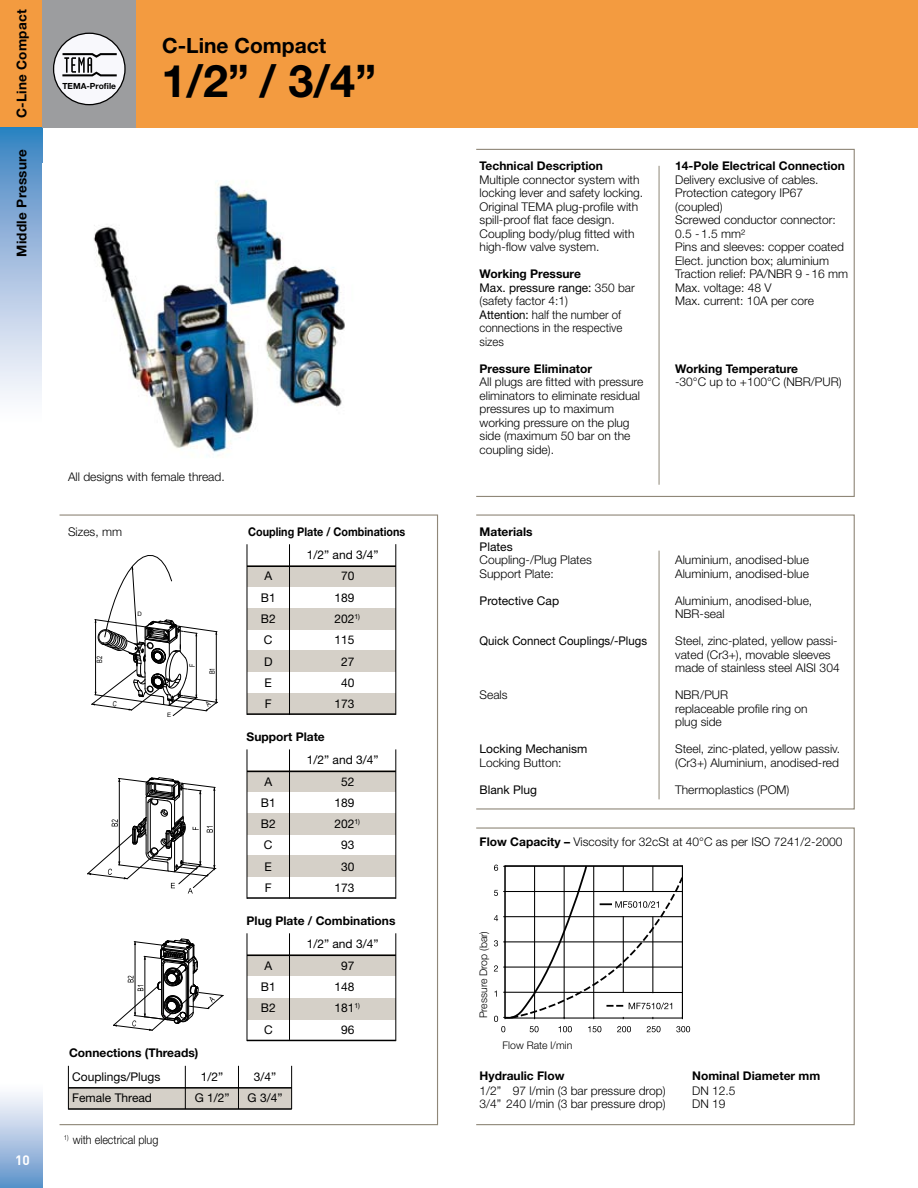
<style>
.page{position:relative;width:918px;height:1188px;background:#fff}
.page>*{position:absolute;margin:0;border:0;box-sizing:border-box;transform-origin:0 0}
.t1{font:700 45px "Helvetica Neue LT Std";color:#000}
.t2{font:700 21px "Helvetica Neue LT Std";color:#000}
.t3{font:700 13.5px "Helvetica Neue LT Std";letter-spacing:.02em;color:#000}
.t4{font:700 13.5px "DIN";color:#fff}
.t5{font:300 12px/13.5px "Helvetica Neue LT Std";color:#000}
.t6{font:12px/21.3px "Helvetica Neue LT Std";color:#000;text-align:center}
.t7{font:700 12px "Helvetica Neue LT Std";color:#000}
.t8{font:12px "Helvetica Neue LT Std";color:#000;scale:.95 1}
.t9{font:700 12px "Helvetica Neue LT Std";color:#000;scale:.9 1}
.t10{font:300 12px "Helvetica Neue LT Std";color:#000;scale:.9 1}
.t11{font:300 10.5px "Helvetica Neue LT Std";color:#000}
.t12{font:700 8.4px "Helvetica Neue LT Std";color:#000}
.t13{font:7.35px "Arial";color:#000;scale:.75 1}
.t14{font:6.15px "Arial";color:#000}
.s1{font-weight:700}
.s2{font-weight:400}
</style>
<div class="page">
<div style="left:0;top:0;width:918px;height:128px;background:#f39b40"></div>
<svg style="left:0;top:128px;width:43px;height:270px;background:#a0bfdf"></svg>
<div style="left:0;top:1082px;width:43px;height:106px;background:linear-gradient(to bottom,#fff,#6194cb)"></div>
<div style="left:247px;top:566px;width:149px;height:21px;background:#d5d0c8"></div>
<div style="left:247px;top:608px;width:149px;height:21px;background:#d5d0c8"></div>
<div style="left:247px;top:651px;width:149px;height:21px;background:#d5d0c8"></div>
<div style="left:247px;top:693px;width:149px;height:21px;background:#d5d0c8"></div>
<div style="left:247px;top:771px;width:149px;height:21px;background:#d5d0c8"></div>
<div style="left:247px;top:813px;width:149px;height:21px;background:#d5d0c8"></div>
<div style="left:247px;top:856px;width:149px;height:21px;background:#d5d0c8"></div>
<div style="left:247px;top:955px;width:149px;height:21px;background:#d5d0c8"></div>
<div style="left:247px;top:998px;width:149px;height:21px;background:#d5d0c8"></div>
<div style="left:68px;top:1087px;width:224px;height:21px;background:#d5d0c8"></div>
<hr style="left:247px;top:566px;width:149px;height:1px;background:#000">
<hr style="left:395px;top:544px;width:1px;height:171px;background:#000">
<hr style="left:247px;top:544px;width:1px;height:171px;background:#000">
<hr style="left:289px;top:544px;width:1px;height:171px;background:#000">
<hr style="left:247px;top:713px;width:149px;height:2px;background:#000">
<hr style="left:247px;top:771px;width:149px;height:1px;background:#000">
<hr style="left:395px;top:749px;width:1px;height:150px;background:#000">
<hr style="left:247px;top:749px;width:1px;height:150px;background:#000">
<hr style="left:289px;top:749px;width:1px;height:150px;background:#000">
<hr style="left:247px;top:897px;width:149px;height:2px;background:#000">
<hr style="left:247px;top:955px;width:149px;height:1px;background:#000">
<hr style="left:395px;top:933px;width:1px;height:108px;background:#000">
<hr style="left:247px;top:933px;width:1px;height:108px;background:#000">
<hr style="left:289px;top:933px;width:1px;height:107px;background:#000">
<hr style="left:247px;top:1040px;width:149px;height:1px;background:#000">
<hr style="left:68px;top:1087px;width:224px;height:2px;background:#000">
<hr style="left:68px;top:1108px;width:224px;height:2px;background:#000">
<hr style="left:68px;top:1066px;width:1px;height:43px;background:#000">
<hr style="left:238px;top:1066px;width:1px;height:43px;background:#000">
<hr style="left:291px;top:1066px;width:1px;height:43px;background:#000">
<hr style="left:185px;top:1066px;width:1px;height:43px;background:#000">
<div style="left:476px;top:149px;width:379px;height:348px;border:1px solid #8f8778"></div>
<div style="left:476px;top:514px;width:379px;height:296px;border:1px solid #8f8778"></div>
<hr style="left:659px;top:166px;width:1px;height:319px;background:#8f8778">
<hr style="left:659px;top:551px;width:1px;height:248px;background:#8f8778">
<div style="left:476px;top:827px;width:379px;height:298px;border:1px solid #8f8778"></div>
<svg style="left:494px;top:865px;width:196px;height:167px"></svg>
<div style="left:43px;top:0;width:93px;height:128px;background:#9c9d9f"></div>
<div style="left:54px;top:33px;width:71px;height:72px;background:#f8f8fc;border-radius:50%"></div>
<div style="left:53px;top:33px;width:73px;height:72px;border:1px solid #000;border-radius:50%"></div>
<svg style="left:62px;top:53px;width:55px;height:24px"></svg>
<svg style="left:113px;top:939px;width:111px;height:92px"></svg>
<svg style="left:87px;top:778px;width:130px;height:116px"></svg>
<img style="left:93px;top:181px;width:252px;height:276px">
<svg style="left:91px;top:555px;width:127px;height:161px"></svg>
<p class="t3" style="left:13px;top:118px;width:110px;rotate:-90deg">C-Line Compact</p>
<p class="t3" style="left:13px;top:257px;width:110px;rotate:-90deg">Middle Pressure</p>
<p class="t12" style="left:63px;top:81px;width:55px">TEMA-Profile</p>
<h2 class="t2" style="left:162px;top:33px;width:166px">C-Line Compact</h2>
<h1 class="t1" style="left:162px;top:53px;width:216px">1/2” / 3/4”</h1>
<p class="t4" style="left:15px;top:1152px;width:16px">10</p>
<p class="t5" style="left:68px;top:470px;width:158px">All designs with female thread.</p>
<p class="t5" style="left:68px;top:525px;width:55px">Sizes, mm</p>
<p class="t13" style="left:95px;top:663px;width:11px;rotate:-90deg">B2</p>
<p class="t14" style="left:138px;top:610px;width:6px">D</p>
<p class="t14" style="left:167px;top:711px;width:6px">E</p>
<p class="t13" style="left:188px;top:667px;width:6px;rotate:-90deg">F</p>
<p class="t13" style="left:208px;top:674px;width:11px;rotate:-90deg">B1</p>
<p class="t7" style="left:69px;top:1046px;width:131px">Connections (Threads)</p>
<p class="t6" style="left:72px;top:1066px;width:90px">Couplings/Plugs</p>
<p class="t6" style="left:195px;top:1066px;width:36px">1/2”<br>G 1/2”</p>
<p class="t6" style="left:72px;top:1087px;width:81px">Female Thread</p>
<p class="t10" style="left:64px;top:1132px;width:107px"><sup>1)</sup> with electrical plug</p>
<p class="t9" style="left:248px;top:524px;width:176px">Coupling Plate / Combinations</p>
<p class="t6" style="left:261px;top:565px;width:16px">A<br>B1<br>B2<br>C<br>D<br>E<br>F</p>
<p class="t6" style="left:307px;top:544px;width:73px">1/2” and 3/4”</p>
<p class="t6" style="left:334px;top:565px;width:27px">70<br>189<br>202<sup>1)<br></sup>115<br>27<br>40<br>173</p>
<p class="t7" style="left:247px;top:729px;width:80px">Support Plate</p>
<p class="t6" style="left:261px;top:771px;width:16px">A<br>B1<br>B2<br>C<br>E<br>F</p>
<p class="t6" style="left:307px;top:749px;width:73px">1/2” and 3/4”</p>
<p class="t6" style="left:334px;top:771px;width:27px">52<br>189<br>202<sup>1)<br></sup>93<br>30<br>173</p>
<p class="t7" style="left:247px;top:913px;width:150px">Plug Plate / Combinations</p>
<p class="t6" style="left:261px;top:954px;width:16px;text-align:left">A<br>B1<br>B2<br>C</p>
<p class="t6" style="left:248px;top:1066px;width:36px">3/4”<br>G 3/4”</p>
<p class="t6" style="left:307px;top:933px;width:73px">1/2” and 3/4”</p>
<p class="t6" style="left:334px;top:954px;width:27px">97<br>148<br>181<sup>1)<br></sup>96</p>
<p class="t7" style="left:480px;top:158px;width:125px">Technical Description</p>
<p class="t5" style="left:480px;top:172px;width:165px">Multiple connector system with locking lever and safety locking.<br>Original TEMA plug-profile with spill-proof flat face design.<br>Coupling body/plug fitted with high-flow valve system.</p>
<p class="t5" style="left:480px;top:267px;width:157px"><span class="s1">Working Pressure<br></span><span class="s2">Max. pressure range:</span> 350 bar (safety factor 4:1)<br><span class="s2">Attention:</span> half the number of connections in the respective sizes</p>
<p class="t7" style="left:480px;top:361px;width:114px">Pressure Eliminator</p>
<p class="t5" style="left:480px;top:375px;width:165px">All plugs are fitted with pressure eliminators to eliminate residual pressures up to maximum working pressure on the plug side (maximum 50 bar on the coupling side).</p>
<p class="t7" style="left:675px;top:158px;width:171px">14-Pole Electrical Connection</p>
<p class="t5" style="left:675px;top:172px;width:174px">Delivery exclusive of cables.<br>Protection category IP67 (coupled)<br>Screwed conductor connector:<br>0.5 -1.5 mm²<br>Pins and sleeves: copper coated<br>Elect. junction box; aluminium<br>Traction relief: PA/NBR 9 -16 mm<br>Max. voltage: 48 V<br>Max. current: 10A per core</p>
<p class="t7" style="left:675px;top:361px;width:124px">Working Temperature</p>
<p class="t5" style="left:675px;top:375px;width:168px">-30°C up to +100°C (NBR/PUR)</p>
<p class="t7" style="left:480px;top:524px;width:55px">Materials</p>
<p class="t6" style="left:480px;top:536px;width:35px">Plates</p>
<p class="t5" style="left:480px;top:553px;width:114px">Coupling-/Plug Plates<br>Support Plate:</p>
<p class="t6" style="left:480px;top:590px;width:81px">Protective Cap</p>
<p class="t8" style="left:480px;top:634px;width:178px">Quick Connect Couplings/-Plugs</p>
<p class="t5" style="left:480px;top:688px;width:30px">Seals</p>
<p class="t6" style="left:480px;top:738px;width:109px">Locking Mechanism</p>
<p class="t5" style="left:480px;top:755px;width:84px">Locking Button:</p>
<p class="t6" style="left:480px;top:779px;width:59px">Blank Plug</p>
<p class="t5" style="left:675px;top:553px;width:135px">Aluminium, anodised-blue<br>Aluminium, anodised-blue</p>
<p class="t5" style="left:675px;top:593px;width:139px">Aluminium, anodised-blue,<br>NBR-seal</p>
<p class="t5" style="left:675px;top:634px;width:166px">Steel, zinc-plated, yellow passi&shy;vated (Cr3+), movable sleeves made of stainless steel AISI 304</p>
<p class="t5" style="left:675px;top:688px;width:134px">NBR/PUR<br>replaceable profile ring on plug side</p>
<p class="t5" style="left:675px;top:742px;width:167px">Steel, zinc-plated, yellow passiv. (Cr3+) Aluminium, anodised-red</p>
<p class="t5" style="left:675px;top:782px;width:116px">Thermoplastics (POM)</p>
<p class="t5" style="left:480px;top:835px;width:364px"><span class="s1">Flow Capacity –</span> Viscosity for 32cSt at 40°C as per ISO 7241/2-2000</p>
<p class="t11" style="left:477px;top:1018px;width:89px;rotate:-90deg">Pressure Drop (bar)</p>
<p class="t11" style="left:503px;top:1039px;width:71px">Flow Rate l/min</p>
<p class="t7" style="left:480px;top:1068px;width:86px">Hydraulic Flow</p>
<p class="t7" style="left:692px;top:1068px;width:130px">Nominal Diameter mm</p>
<p class="t5" style="left:480px;top:1084px;width:187px">1/2” 97 l/min (3 bar pressure drop)</p>
<p class="t5" style="left:692px;top:1084px;width:45px">DN 12.5</p>
<p class="t5" style="left:480px;top:1097px;width:187px">3/4” 240 l/min (3 bar pressure drop)</p>
<p class="t5" style="left:692px;top:1097px;width:35px">DN 19</p>
</div>
